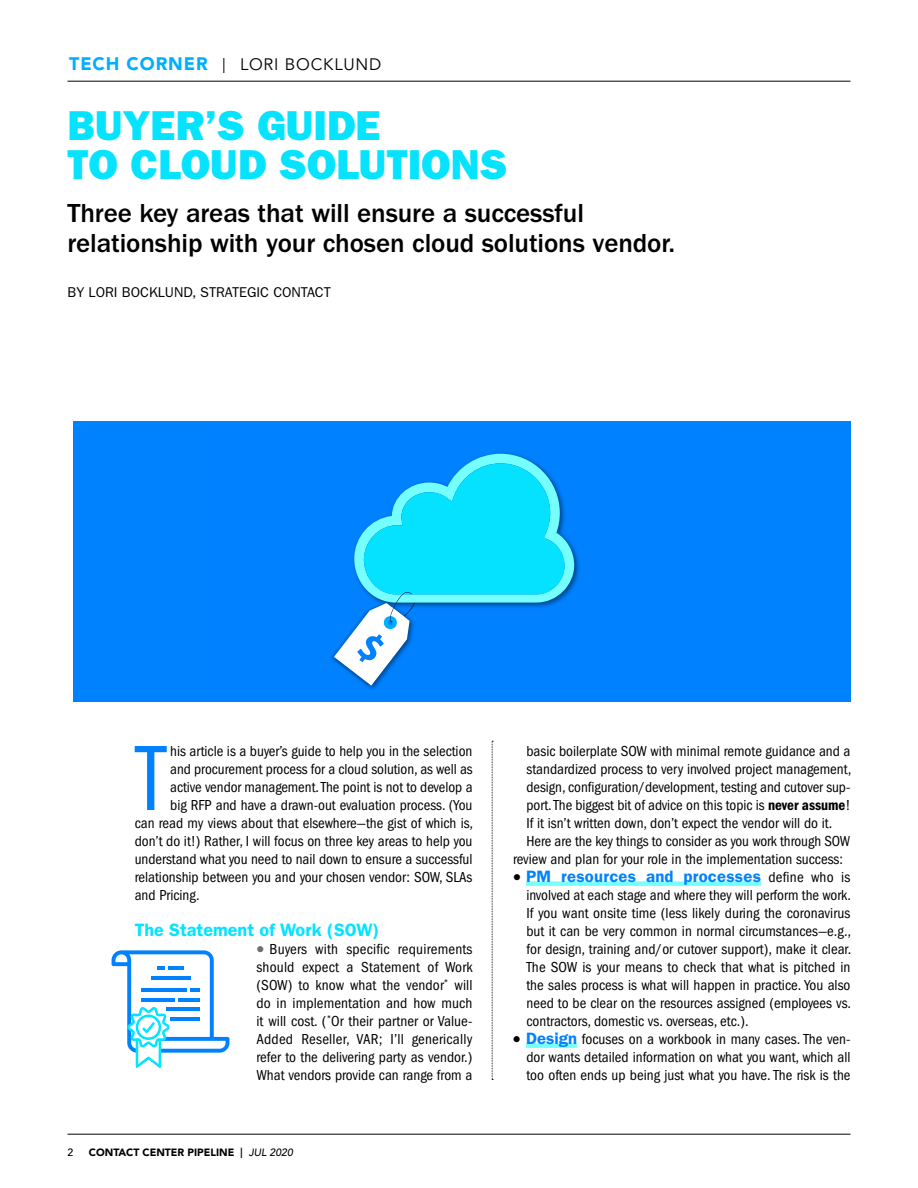
<style>
.page{position:relative;width:918px;height:1188px;background:#fff}
.page>*{position:absolute;margin:0;border:0;box-sizing:border-box;transform-origin:0 0}
.t1{font:96px "Franklin Gothic Book Cmpr";color:#0082ff}
.t2{font:800 42px/39px "Franklin Gothic";color:#05e3ff}
.t3{font:500 27px/30px "Franklin Gothic";letter-spacing:-.005em;color:#000}
.t4{font:600 18px "Franklin Gothic";color:#05e3ff}
.t5{font:900 18px "Avenir";letter-spacing:.05em;color:#00adff}
.t6{font:600 16.5px "Franklin Gothic";letter-spacing:.015em;color:#0082ff}
.t7{font:16.5px "Avenir";letter-spacing:.05em;color:#000}
.t8{font:condensed 15px/18px "Franklin Gothic";color:#000}
.t9{font:14.25px "Franklin Gothic";color:#000}
.t10{font:900 10.5px "Avenir";color:#000}
.t11{font:500 10.5px "Avenir";color:#000}
.s1{font-weight:500;font-style:italic}
.s2{font-weight:600}
.s3{font-weight:400;font-stretch:condensed;font-size:15px;color:#000}
.s4{font-weight:600;font-stretch:normal;font-size:16.5px;color:#0082ff}
</style>
<div class="page">
<hr style="left:68px;top:1134px;width:782px;height:1px;background:#000">
<hr style="left:68px;top:81px;width:782px;height:1px;background:#000">
<svg style="left:492px;top:741px;width:1px;height:339px"></svg>
<div style="left:526px;top:881px;width:235px;height:5px;background:#75ffff"></div>
<div style="left:526px;top:1043px;width:51px;height:5px;background:#75ffff"></div>
<div style="left:73px;top:421px;width:777px;height:281px;background:#0082ff"></div>
<img style="left:492px;top:452px;width:87px;height:134px">
<svg style="left:330px;top:454px;width:244px;height:232px"></svg>
<svg style="left:112px;top:950px;width:118px;height:118px"></svg>
<p class="t5" style="left:69px;top:53px;width:140px">TECH CORNER</p>
<p class="t7" style="left:240px;top:54px;width:143px">LORI BOCKLUND</p>
<h2 class="t2" style="left:68px;top:106px;width:442px">BUYER’S GUIDE<br>TO CLOUD SOLUTIONS</h2>
<h3 class="t3" style="left:68px;top:198px;width:609px">Three key areas that will ensure a successful relationship with your chosen cloud solutions vendor.</h3>
<p class="t9" style="left:68px;top:284px;width:265px">BY LORI BOCKLUND, STRATEGIC CONTACT</p>
<h1 class="t1" style="left:135px;top:726px;width:33px">T</h1>
<p class="t8" style="left:170px;top:742px;width:304px">his article is a buyer’s guide to help you in the selection</p>
<p class="t8" style="left:170px;top:760px;width:304px">and procurement process for a cloud solution, as well as</p>
<p class="t8" style="left:170px;top:778px;width:304px">active vendor management. The point is not to develop a</p>
<p class="t8" style="left:170px;top:796px;width:304px">big RFP and have a drawn-out evaluation process. (You</p>
<p class="t8" style="left:135px;top:814px;width:340px">can read my views about that elsewhere—the gist of which is,</p>
<p class="t8" style="left:135px;top:832px;width:339px">don’t do it!) Rather, I will focus on three key areas to help you</p>
<p class="t8" style="left:135px;top:850px;width:339px">understand what you need to nail down to ensure a successful</p>
<p class="t8" style="left:135px;top:868px;width:339px">relationship between you and your chosen vendor: SOW, SLAs</p>
<p class="t8" style="left:135px;top:886px;width:67px">and Pricing.</p>
<p class="t4" style="left:135px;top:919px;width:246px">The Statement of Work (SOW)</p>
<p class="t8" style="left:256px;top:940px;width:218px;text-align:justify;text-indent:13px">Buyers with specific requirements should expect a Statement of Work (SOW) to know what the vendor<sup>*</sup> will do in implementation and how much it will cost. (<sup>*</sup>Or their partner or Value-Added Reseller, VAR; I’ll generically refer to the delivering party as vendor.)<br>What vendors provide can range from a</p>
<p class="t11" style="left:68px;top:1146px;width:7px">2</p>
<p class="t10" style="left:89px;top:1146px;width:206px">CONTACT CENTER PIPELINE ❘ <span class="s1">JUL 2020</span></p>
<p class="t8" style="left:526px;top:742px;width:325px">basic boilerplate SOW with minimal remote guidance and a</p>
<p class="t8" style="left:526px;top:760px;width:326px">standardized process to very involved project management,</p>
<p class="t8" style="left:526px;top:778px;width:326px">design, configuration/development, testing and cutover sup-</p>
<p class="t8" style="left:526px;top:796px;width:326px">port. The biggest bit of advice on this topic is <span class="s2">never assume</span>!</p>
<p class="t8" style="left:526px;top:814px;width:307px">If it isn’t written down, don’t expect the vendor will do it.</p>
<p class="t8" style="left:526px;top:832px;width:325px">Here are the key things to consider as you work through SOW</p>
<p class="t8" style="left:513px;top:850px;width:332px">review and plan for your role in the implementation success:</p>
<p class="t6" style="left:526px;top:867px;width:326px">PM resources and processes <span class="s3">define who is</span></p>
<p class="t8" style="left:526px;top:886px;width:327px">involved at each stage and where they will perform the work.<br>If you want onsite time (less likely during the coronavirus but it can be very common in normal circumstances—e.g., for design, training and/or cutover support), make it clear.<br>The SOW is your means to check that what is pitched in the sales process is what will happen in practice. You also need to be clear on the resources assigned (employees vs. contractors, domestic vs. overseas, etc.).<br><span class="s4">Design</span> focuses on a workbook in many cases. The ven&shy;dor wants detailed information on what you want, which all too often ends up being just what you have. The risk is the</p>
</div>
